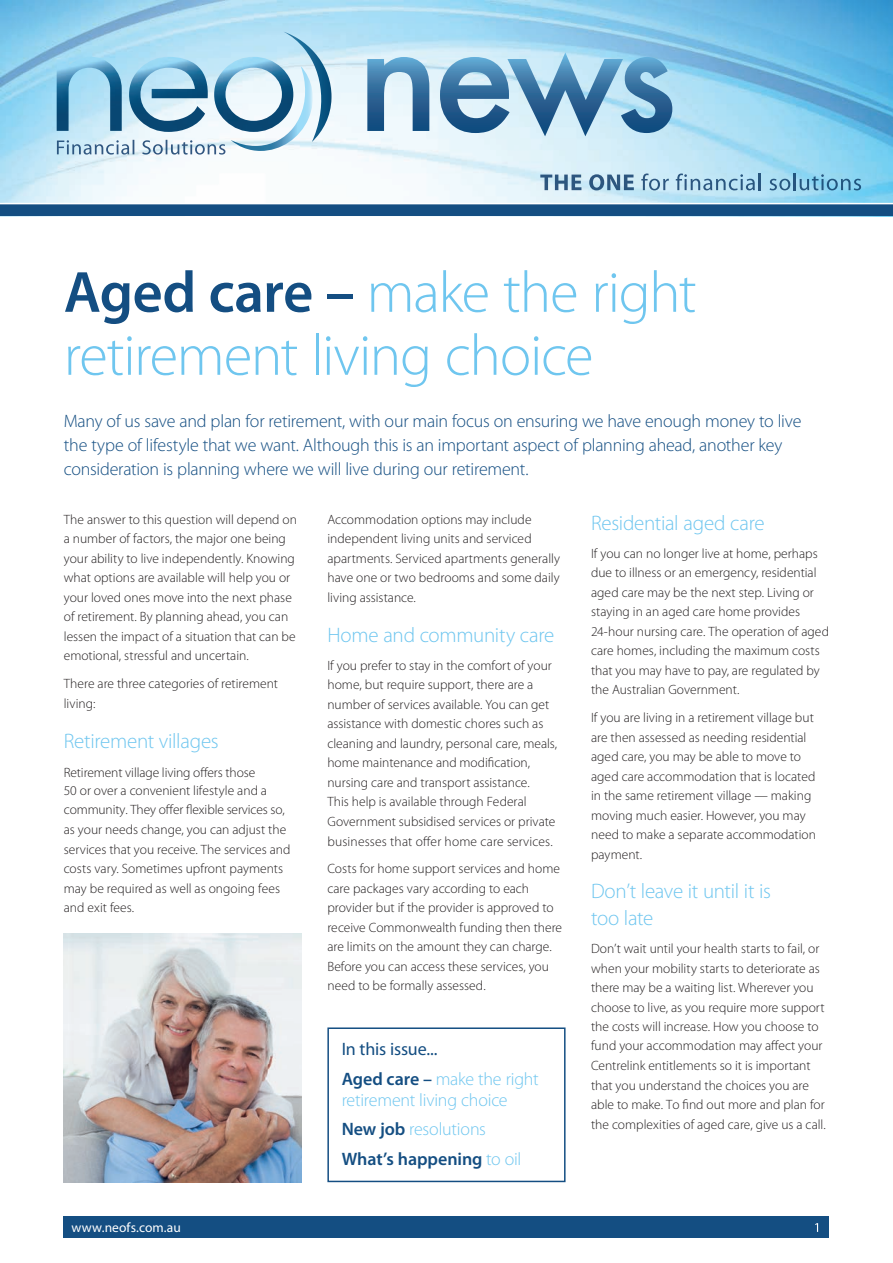
<style>
.page{position:relative;width:893px;height:1263px;background:#fff}
.page>*{position:absolute;margin:0;border:0;box-sizing:border-box;transform-origin:0 0}
.t1{font:300 58.5px/63px "Myriad Pro";letter-spacing:-.02em;color:#6fc6ef}
.t2{font:300 21px/27px "Myriad Pro";letter-spacing:-.015em;color:#6fc6ef}
.t3{font:300 18px/24px "Myriad Pro";letter-spacing:-.015em;color:#144e82}
.t4{font:300 18px/29.5px "Myriad Pro";letter-spacing:-.01em;color:#6fc6ef}
.t5{font:18px/29.5px "Myriad Pro";letter-spacing:-.01em;color:#144e82}
.t6{font:300 13.5px/19.5px "Myriad Pro";color:#231f20}
.t7{font:13.5px "Myriad Pro";letter-spacing:.005em;color:#fff}
.s1{font-weight:600;color:#144e82}
.s2{font-weight:600}
.s3{font-weight:300;color:#6fc6ef}
</style>
<div class="page">
<div style="left:64px;top:1216px;width:765px;height:21px;background:#144e82"></div>
<svg style="left:815px;top:1223px;width:3px;height:9px"></svg>
<img style="left:64px;top:933px;width:238px;height:249px">
<svg style="left:327px;top:1027px;width:239px;height:156px"></svg>
<img style="left:0;top:0;width:893px;height:217px">
<img style="left:283px;top:32px;width:48px;height:110px">
<img style="left:231px;top:66px;width:86px;height:85px">
<img style="left:57px;top:57px;width:65px;height:74px">
<img style="left:129px;top:57px;width:79px;height:75px">
<img style="left:214px;top:57px;width:79px;height:75px">
<svg style="left:367px;top:52px;width:305px;height:84px"></svg>
<img style="left:540px;top:175px;width:12px;height:15px">
<img style="left:555px;top:175px;width:13px;height:15px">
<img style="left:571px;top:175px;width:10px;height:15px">
<img style="left:589px;top:174px;width:15px;height:16px">
<img style="left:607px;top:175px;width:13px;height:15px">
<img style="left:624px;top:175px;width:10px;height:15px">
<img style="left:641px;top:173px;width:8px;height:17px">
<svg style="left:649px;top:179px;width:20px;height:11px"></svg>
<img style="left:676px;top:173px;width:11px;height:17px">
<svg style="left:691px;top:179px;width:47px;height:11px"></svg>
<img style="left:740px;top:174px;width:3px;height:16px">
<svg style="left:746px;top:174px;width:15px;height:16px"></svg>
<svg style="left:770px;top:174px;width:39px;height:16px"></svg>
<img style="left:812px;top:176px;width:6px;height:14px">
<img style="left:821px;top:174px;width:3px;height:16px">
<svg style="left:827px;top:179px;width:34px;height:11px"></svg>
<svg style="left:57px;top:140px;width:12px;height:14px"></svg>
<img style="left:72px;top:144px;width:19px;height:11px">
<svg style="left:95px;top:144px;width:8px;height:10px"></svg>
<img style="left:106px;top:140px;width:28px;height:15px">
<img style="left:142px;top:140px;width:9px;height:15px">
<svg style="left:153px;top:144px;width:10px;height:11px"></svg>
<img style="left:166px;top:140px;width:26px;height:15px">
<svg style="left:195px;top:144px;width:30px;height:11px"></svg>
<div style="left:0;top:203px;width:893px;height:13px;background:#144e82"></div>
<hr style="left:0;top:203px;width:893px;height:1px;background:#fff">
<p class="t1" style="left:64px;top:262px;width:634px"><span class="s1">Aged care –</span> make the right retirement living choice</p>
<p class="t3" style="left:64px;top:409px;width:739px">Many of us save and plan for retirement, with our main focus on ensuring we have enough money to live the type of lifestyle that we want. Although this is an important aspect of planning ahead, another key consideration is planning where we will live during our retirement.</p>
<p class="t6" style="left:64px;top:510px;width:235px">The answer to this question will depend on a number of factors, the major one being your ability to live independently. Knowing what options are available will help you or your loved ones move into the next phase of retirement. By planning ahead, you can lessen the impact of a situation that can be emotional, stressful and uncertain.</p>
<p class="t6" style="left:64px;top:674px;width:216px">There are three categories of retirement living:</p>
<p class="t2" style="left:64px;top:728px;width:157px">Retirement villages</p>
<p class="t6" style="left:64px;top:781px;width:205px">50 or over a convenient lifestyle and a</p>
<p class="t6" style="left:64px;top:820px;width:228px">as your needs change, you can adjust the services that you receive. The services and costs vary. Sometimes upfront payments may be required as well as ongoing fees and exit fees.</p>
<p class="t6" style="left:327px;top:510px;width:234px">Accommodation options may include independent living units and serviced apartments. Serviced apartments generally have one or two bedrooms and some daily living assistance.</p>
<p class="t2" style="left:327px;top:622px;width:228px">Home and community care</p>
<p class="t6" style="left:327px;top:656px;width:231px">If you prefer to stay in the comfort of your home, but require support, there are a number of services available. You can get assistance with domestic chores such as cleaning and laundry, personal care, meals,</p>
<p class="t6" style="left:327px;top:773px;width:229px">nursing care and transport assistance.<br>This help is available through Federal<br>Government subsidised services or private</p>
<p class="t6" style="left:327px;top:859px;width:236px">Costs for home support services and home care packages vary according to each provider but if the provider is approved to receive Commonwealth funding then there are limits on the amount they can charge.<br>Before you can access these services, you need to be formally assessed.</p>
<p class="t2" style="left:591px;top:509px;width:175px">Residential aged care</p>
<p class="t6" style="left:591px;top:544px;width:239px">If you can no longer live at home, perhaps due to illness or an emergency, residential aged care may be the next step. Living or staying in an aged care home provides 24-hour nursing care. The operation of aged care homes, including the maximum costs that you may have to pay, are regulated by the Australian Government.</p>
<p class="t6" style="left:591px;top:708px;width:226px">If you are living in a retirement village but are then assessed as needing residential aged care, you may be able to move to aged care accommodation that is located in the same retirement village — making moving much easier. However, you may need to make a separate accommodation payment.</p>
<p class="t2" style="left:591px;top:878px;width:181px">Don’t leave it until it is too late</p>
<p class="t6" style="left:591px;top:939px;width:235px">Don’t wait until your health starts to fail, or when your mobility starts to deteriorate as there may be a waiting list. Wherever you choose to live, as you require more support the costs will increase. How you choose to</p>
<p class="t6" style="left:591px;top:1056px;width:221px">Centrelink entitlements so it is important that you understand the choices you are</p>
<p class="t6" style="left:591px;top:1115px;width:236px">the complexities of aged care, give us a call.</p>
<p class="t6" style="left:327px;top:753px;width:204px">home maintenance and modification,</p>
<p class="t6" style="left:64px;top:763px;width:193px">Retirement village living offers those</p>
<p class="t6" style="left:64px;top:800px;width:223px">community. They offer flexible services so,</p>
<p class="t6" style="left:327px;top:832px;width:227px">businesses that offer home care services.</p>
<p class="t6" style="left:591px;top:1036px;width:233px">fund your accommodation may affect your</p>
<p class="t5" style="left:342px;top:1034px;width:199px">In this issue...<br><span class="s2">Aged care –</span> <span class="s3">make the right</span></p>
<p class="t4" style="left:342px;top:1085px;width:181px">retirement living choice<br><span class="s1">New job</span> resolutions<br><span class="s1">What’s happening</span> to oil</p>
<p class="t6" style="left:591px;top:1095px;width:235px">able to make. To find out more and plan for</p>
<p class="t7" style="left:71px;top:1219px;width:111px">www.neofs.com.au</p>
</div>
